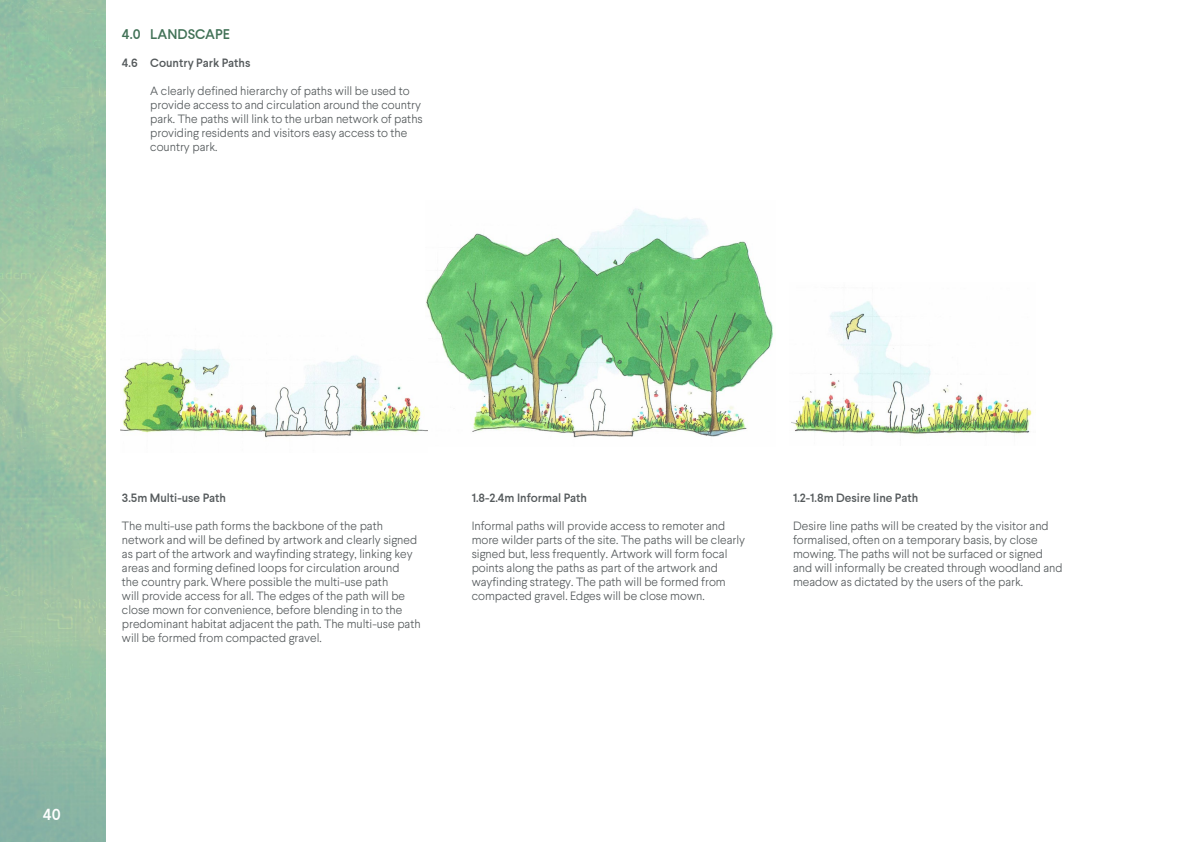
<style>
.page{position:relative;width:1191px;height:842px;background:#fff}
.page>*{position:absolute;margin:0;border:0;box-sizing:border-box;transform-origin:0 0}
.t1{font:500 16px "Larsseit";color:#fff}
.t2{font:500 14px "Larsseit";color:#427257}
.t3{font:300 12px/14px "Larsseit";color:#54595b}
.t4{font:500 12px "Larsseit";color:#54595b}
</style>
<div class="page">
<img style="left:791px;top:301px;width:241px;height:135px">
<img style="left:426px;top:209px;width:347px;height:229px">
<img style="left:121px;top:320px;width:306px;height:118px">
<p class="t2" style="left:122px;top:26px;width:110px">4.0 LANDSCAPE</p>
<p class="t4" style="left:122px;top:56px;width:130px">4.6 Country Park Paths</p>
<p class="t3" style="left:150px;top:84px;width:274px">A clearly defined hierarchy of paths will be used to provide access to and circulation around the country park. The paths will link to the urban network of paths providing residents and visitors easy access to the country park.</p>
<p class="t4" style="left:122px;top:491px;width:106px">3.5m Multi-use Path</p>
<p class="t3" style="left:122px;top:518px;width:300px">The multi-use path forms the backbone of the path network and will be defined by artwork and clearly signed as part of the artwork and wayfinding strategy, linking key areas and forming defined loops for circulation around<br>the country park. Where possible the multi-use path<br>will provide access for all. The edges of the path will be close mown for convenience, before blending in to the predominant habitat adjacent the path. The multi-use path will be formed from compacted gravel.</p>
<p class="t4" style="left:471px;top:491px;width:117px">1.8-2.4m Informal Path</p>
<p class="t3" style="left:471px;top:518px;width:275px">Informal paths will provide access to remoter and more wilder parts of the site. The paths will be clearly signed but, less frequently. Artwork will form focal points along the paths as part of the artwork and wayfinding strategy. The path will be formed from compacted gravel. Edges will be close mown.</p>
<p class="t4" style="left:793px;top:491px;width:127px">1.2-1.8m Desire line Path</p>
<p class="t3" style="left:793px;top:518px;width:271px">Desire line paths will be created by the visitor and formalised, often on a temporary basis, by close mowing. The paths will not be surfaced or signed and will informally be created through woodland and meadow as dictated by the users of the park.</p>
<h1 class="t1" style="left:43px;top:805px;width:19px">40</h1>
</div>
